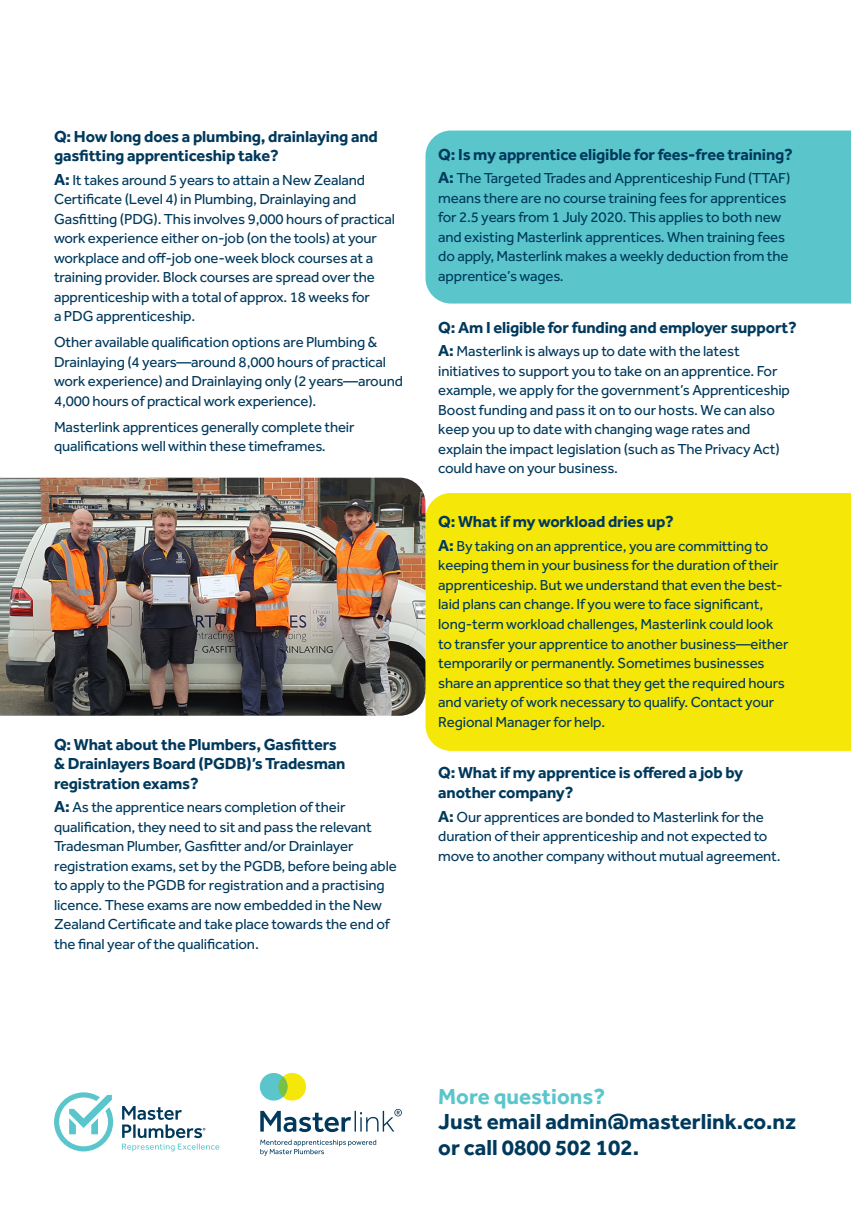
<style>
.page{position:relative;width:851px;height:1212px;background:#fff}
.page>*{position:absolute;margin:0;border:0;box-sizing:border-box;transform-origin:0 0}
.t1{font:700 22.5px/25.5px "Effra";color:#00395c}
.t2{font:700 22.5px "Effra";color:#5ac6cc}
.Bold_question_type{font:700 16.5px/19.5px "Effra";letter-spacing:-.01em;color:#00395c}
.book_Answer_type{font:15px/19.5px "Effra";letter-spacing:-.01em;color:#00395c}
.Bold_question_type-2{font:15px/19.5px "Effra";letter-spacing:-.01em;color:#00395c}
.s1{font-weight:700;font-size:16.5px}
</style>
<div class="page">
<div style="left:425px;top:493px;width:425px;height:258px;background:#f5e809"></div>
<div style="left:425px;top:130px;width:425px;height:174px;background:#5ac6cc"></div>
<img style="left:0;top:478px;width:425px;height:238px">
<div style="left:278px;top:1073px;width:28px;height:27px;background:#f5e809;border-radius:50%"></div>
<div style="left:260px;top:1073px;width:27px;height:27px;background:#5ac6cc;border-radius:50%"></div>
<svg style="left:278px;top:1076px;width:9px;height:21px"></svg>
<svg style="left:260px;top:1140px;width:116px;height:16px"></svg>
<svg style="left:260px;top:1109px;width:142px;height:23px"></svg>
<svg style="left:54px;top:1092px;width:59px;height:59px"></svg>
<svg style="left:122px;top:1106px;width:97px;height:45px"></svg>
<p class="Bold_question_type" style="left:54px;top:126px;width:325px">Q: How long does a plumbing, drainlaying and gasfitting apprenticeship take?</p>
<p class="book_Answer_type" style="left:54px;top:170px;width:342px"><span class="s1">A:</span> It takes around 5 years to attain a New Zealand Certificate (Level 4) in Plumbing, Drainlaying and Gasfitting (PDG). This involves 9,000 hours of practical work experience either on-job (on the tools) at your workplace and off-job one-week block courses at a training provider. Block courses are spread over the apprenticeship with a total of approx. 18 weeks for<br>a PDG apprenticeship.</p>
<p class="book_Answer_type" style="left:54px;top:332px;width:350px">Other available qualification options are Plumbing &amp; Drainlaying (4 years—around 8,000 hours of practical work experience) and Drainlaying only (2 years—around 4,000 hours of practical work experience).</p>
<p class="book_Answer_type" style="left:54px;top:417px;width:302px">Masterlink apprentices generally complete their qualifications well within these timeframes.</p>
<p class="Bold_question_type" style="left:54px;top:734px;width:293px">Q: What about the Plumbers, Gasfitters &amp; Drainlayers Board (PGDB)’s Tradesman registration exams?</p>
<p class="book_Answer_type" style="left:54px;top:797px;width:344px"><span class="s1">A:</span> As the apprentice nears completion of their qualification, they need to sit and pass the relevant Tradesman Plumber, Gasfitter and/or Drainlayer registration exams, set by the PGDB, before being able to apply to the PGDB for registration and a practising licence. These exams are now embedded in the New Zealand Certificate and take place towards the end of the final year of the qualification.</p>
<p class="Bold_question_type" style="left:438px;top:144px;width:356px">Q: Is my apprentice eligible for fees-free training?</p>
<p class="book_Answer_type" style="left:438px;top:168px;width:353px"><span class="s1">A:</span> The Targeted Trades and Apprenticeship Fund (TTAF) means there are no course training fees for apprentices for 2.5 years from 1 July 2020. This applies to both new and existing Masterlink apprentices. When training fees do apply, Masterlink makes a weekly deduction from the apprentice’s wages.</p>
<p class="Bold_question_type" style="left:438px;top:317px;width:360px">Q: Am I eligible for funding and employer support?</p>
<p class="book_Answer_type" style="left:438px;top:341px;width:353px"><span class="s1">A:</span> Masterlink is always up to date with the latest initiatives to support you to take on an apprentice. For example, we apply for the government’s Apprenticeship Boost funding and pass it on to our hosts. We can also keep you up to date with changing wage rates and explain the impact legislation (such as The Privacy Act) could have on your business.</p>
<p class="Bold_question_type" style="left:438px;top:512px;width:237px">Q: What if my workload dries up?</p>
<p class="book_Answer_type" style="left:438px;top:536px;width:352px"><span class="s1">A:</span> By taking on an apprentice, you are committing to keeping them in your business for the duration of their apprenticeship. But we understand that even the best&shy;laid plans can change. If you were to face significant, long-term workload challenges, Masterlink could look to transfer your apprentice to another business—either temporarily or permanently. Sometimes businesses share an apprentice so that they get the required hours and variety of work necessary to qualify. Contact your Regional Manager for help.</p>
<p class="Bold_question_type" style="left:438px;top:763px;width:306px">Q: What if my apprentice is offered a job by another company?</p>
<p class="Bold_question_type-2" style="left:438px;top:806px;width:344px"><span class="s1">A:</span> Our apprentices are bonded to Masterlink for the duration of their apprenticeship and not expected to move to another company without mutual agreement.</p>
<p class="t2" style="left:438px;top:1083px;width:168px">More questions?</p>
<p class="t1" style="left:438px;top:1108px;width:359px">Just email admin@masterlink.co.nz or call 0800 502 102.</p>
</div>
